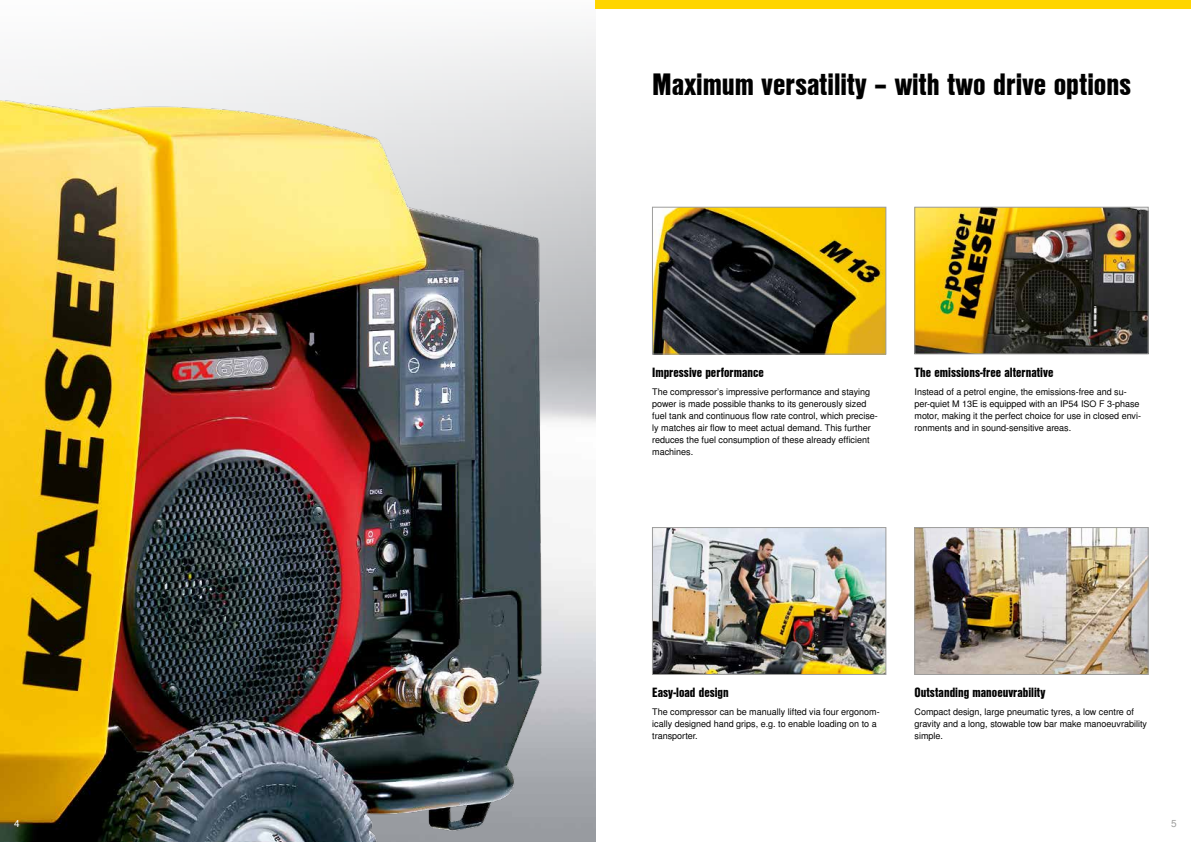
<style>
.page{position:relative;width:1191px;height:842px;background:#fff}
.page>*{position:absolute;margin:0;border:0;box-sizing:border-box;transform-origin:0 0}
.t1{font:30px "Nimbus San L Bla Con";color:#000}
.t2{font:13px "Nimbus San L Bla Con";color:#000}
.t3{font:10px "Nimbus San L";color:#fff}
.t4{font:10px "Nimbus San L";color:#9d9d9c}
.t5{font:9px/12px "Nimbus San L";color:#000}
</style>
<div class="page">
<img style="left:0;top:58px;width:595px;height:784px">
<img style="left:654px;top:209px;width:230px;height:143px">
<div style="left:652px;top:207px;width:234px;height:147px;border:1px solid #9d9d9c"></div>
<img style="left:916px;top:529px;width:230px;height:144px">
<div style="left:914px;top:527px;width:234px;height:148px;border:1px solid #9d9d9c"></div>
<img style="left:654px;top:529px;width:230px;height:144px">
<div style="left:652px;top:527px;width:234px;height:148px;border:1px solid #9d9d9c"></div>
<img style="left:916px;top:209px;width:230px;height:143px">
<div style="left:914px;top:207px;width:234px;height:147px;border:1px solid #9d9d9c"></div>
<div style="left:595px;top:0;width:596px;height:9px;background:#ffd500"></div>
<h1 class="t1" style="left:652px;top:61px;width:480px">Maximum versatility – with two drive options</h1>
<h2 class="t2" style="left:652px;top:362px;width:113px">Impressive performance</h2>
<p class="t5" style="left:652px;top:386px;width:227px">The compressor’s impressive performance and staying power is made possible thanks to its generously sized fuel tank and continuous flow rate control, which precise&shy;ly matches air flow to meet actual demand. This further reduces the fuel consumption of these already efficient machines.</p>
<h2 class="t2" style="left:914px;top:362px;width:140px">The emissions-free alternative</h2>
<p class="t5" style="left:914px;top:386px;width:228px">Instead of a petrol engine, the emissions-free and su&shy;per-quiet M 13E is equipped with an IP54 ISO F 3-phase motor, making it the perfect choice for use in closed envi&shy;ronments and in sound-sensitive areas.</p>
<h2 class="t2" style="left:652px;top:682px;width:78px">Easy-load design</h2>
<p class="t5" style="left:652px;top:706px;width:229px">The compressor can be manually lifted via four ergonom&shy;ically designed hand grips, e.g. to enable loading on to a transporter.</p>
<h2 class="t2" style="left:914px;top:682px;width:132px">Outstanding manoeuvrability</h2>
<p class="t5" style="left:914px;top:706px;width:234px">Compact design, large pneumatic tyres, a low centre of gravity and a long, stowable tow bar make manoeuvrability simple.</p>
<p class="t3" style="left:14px;top:817px;width:7px">4</p>
<p class="t4" style="left:1171px;top:817px;width:7px">5</p>
</div>
